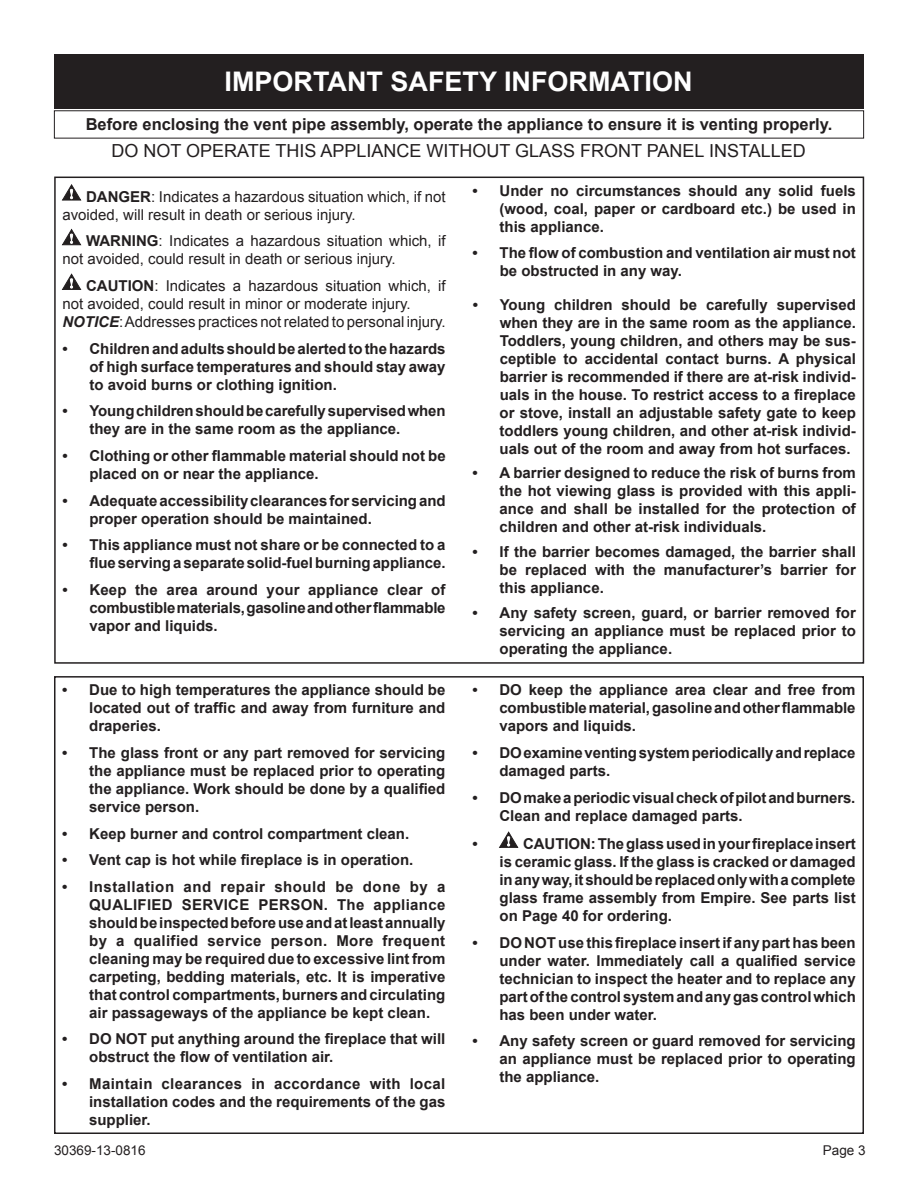
<style>
.page{position:relative;width:918px;height:1188px;background:#fff}
.page>*{position:absolute;margin:0;border:0;box-sizing:border-box;transform-origin:0 0}
.t1{font:700 27px "Arial";color:#fff}
.t2{font:18px "Arial";color:#231f20}
.t3{font:700 16.5px "Arial";color:#231f20}
.t4{font:700 15px/18px "Arial";color:#231f20;text-align:justify}
.t5{font:15px/18px "Arial";color:#231f20}
.t6{font:13.5px "Arial";color:#231f20}
.s1{font-weight:700}
.s2{font-weight:700;font-style:italic}
</style>
<div class="page">
<svg style="left:62px;top:185px;width:19px;height:15px"></svg>
<svg style="left:62px;top:230px;width:19px;height:15px"></svg>
<svg style="left:62px;top:274px;width:19px;height:16px"></svg>
<svg style="left:500px;top:832px;width:18px;height:15px"></svg>
<div style="left:54px;top:676px;width:810px;height:458px;border:2px solid #231f20"></div>
<div style="left:54px;top:54px;width:809px;height:54px;background:#231f20"></div>
<h1 class="t1" style="left:225px;top:63px;width:49px">IMPORTANT</h1>
<h1 class="t1" style="left:391px;top:63px;width:237px">SAFETY INFORMATION</h1>
<p class="t3" style="left:86px;top:113px;width:748px">Before enclosing the vent pipe assembly, operate the appliance to ensure it is venting properly.</p>
<p class="t2" style="left:112px;top:139px;width:696px">DO NOT OPERATE THIS APPLIANCE WITHOUT GLASS FRONT PANEL INSTALLED</p>
<p class="t5" style="left:62px;top:188px;width:385px;text-indent:24px"><span class="s1">DANGER</span>: Indicates a hazardous situation which, if not avoided, will result in death or serious injury.</p>
<p class="t4" style="left:86px;top:233px;width:24px">WARNIN</p>
<p class="t5" style="left:62px;top:232px;width:385px;text-indent:85px"><span class="s1">G</span>: Indicates a hazardous situation which, if not avoided, could result in death or serious injury.</p>
<p class="t4" style="left:86px;top:277px;width:43px">CAUTION</p>
<p class="t5" style="left:62px;top:277px;width:385px;text-indent:92px">: Indicates a hazardous situation which, if not avoided, could result in minor or moderate injury.<br><span class="s2">NOTICE</span>: Addresses practices not related to personal injury.</p>
<p class="t4" style="left:89px;top:340px;width:358px;text-indent:-27px">• Childrenandadultsshouldbealertedtothehazards of high surface temperatures and should stay away to avoid burns or clothing ignition.</p>
<p class="t4" style="left:89px;top:403px;width:358px;text-indent:-27px">• Youngchildrenshouldbecarefullysupervisedwhen they are in the same room as the appliance.</p>
<p class="t4" style="left:89px;top:447px;width:358px;text-indent:-27px">• Clothing or other flammable material should not be placed on or near the appliance.</p>
<p class="t4" style="left:89px;top:492px;width:358px;text-indent:-27px">• Adequateaccessibilityclearancesforservicingand proper operation should be maintained.</p>
<p class="t4" style="left:62px;top:536px;width:385px;text-align:right">• This appliance must not share or be connected to a flueservingaseparatesolid-fuelburningappliance.</p>
<p class="t4" style="left:89px;top:581px;width:358px;text-indent:-27px">• Keep the area around your appliance clear of combustiblematerials,gasolineandotherflammable vapor and liquids.</p>
<p class="t4" style="left:89px;top:681px;width:358px;text-indent:-27px">• Due to high temperatures the appliance should be located out of traffic and away from furniture and draperies.</p>
<p class="t4" style="left:89px;top:744px;width:358px;text-indent:-27px">• The glass front or any part removed for servicing the appliance must be replaced prior to operating the appliance. Work should be done by a qualified service person.</p>
<p class="t4" style="left:62px;top:825px;width:349px">• Keep burner and control compartment clean.</p>
<p class="t4" style="left:62px;top:851px;width:353px">• Vent cap is hot while fireplace is in operation.</p>
<p class="t4" style="left:89px;top:878px;width:358px;text-indent:-27px">• Installation and repair should be done by a qualified service person. The appliance should be inspected before use and at least annually by a qualified service person. More frequent cleaning may be required due to excessive lint from carpeting, bedding materials, etc. It is imperative that control compartments, burners and circulating air passageways of the appliance be kept clean.</p>
<p class="t4" style="left:89px;top:1031px;width:358px;text-indent:-27px">• Do not put anything around the fireplace that will obstruct the flow of ventilation air.</p>
<p class="t4" style="left:89px;top:1075px;width:358px;text-indent:-27px">• Maintain clearances in accordance with local installation codes and the requirements of the gas supplier.</p>
<p class="t4" style="left:500px;top:182px;width:358px;text-indent:-27px">• Under no circumstances should any solid fuels (wood, coal, paper or cardboard etc.) be used in this appliance.</p>
<p class="t4" style="left:500px;top:245px;width:358px;text-indent:-27px">• The flow of combustion and ventilation air must not be obstructed in any way.</p>
<p class="t4" style="left:500px;top:296px;width:358px;text-indent:-27px">• Young children should be carefully supervised when they are in the same room as the appliance.<br>Toddlers, young children, and others may be sus&shy;ceptible to accidental contact burns. A physical barrier is recommended if there are at-risk individ&shy;uals in the house. To restrict access to a fireplace or stove, install an adjustable safety gate to keep toddlers young children, and other at-risk individ&shy;uals out of the room and away from hot surfaces.</p>
<p class="t4" style="left:500px;top:465px;width:358px;text-indent:-27px">• A barrier designed to reduce the risk of burns from the hot viewing glass is provided with this appli&shy;ance and shall be installed for the protection of children and other at-risk individuals.</p>
<p class="t4" style="left:500px;top:543px;width:358px;text-indent:-27px">• If the barrier becomes damaged, the barrier shall be replaced with the manufacturer’s barrier for this appliance.</p>
<p class="t4" style="left:500px;top:604px;width:358px;text-indent:-27px">• Any safety screen, guard, or barrier removed for servicing an appliance must be replaced prior to operating the appliance.</p>
<p class="t4" style="left:499px;top:681px;width:358px;text-indent:-27px">• Do keep the appliance area clear and free from combustiblematerial,gasolineandotherflammable vapors and liquids.</p>
<p class="t4" style="left:499px;top:744px;width:358px;text-indent:-27px">• Do examine venting system periodically and replace damaged parts.</p>
<p class="t4" style="left:499px;top:789px;width:358px;text-indent:-27px">• Domake a periodic visual check of pilot and burners.<br>Clean and replace damaged parts.</p>
<p class="t4" style="left:472px;top:835px;width:7px">•</p>
<p class="t4" style="left:500px;top:835px;width:358px;text-indent:24px">CAUTION :Theglassusedinyourfireplaceinsert is ceramic glass. If the glass is cracked or damaged in any way, it should be replaced only with a complete glass frame assembly from Empire. See parts list on Page 40 for ordering.</p>
<p class="t4" style="left:499px;top:934px;width:358px;text-indent:-27px">• Donot use thisfireplace insertif anyparthasbeen under water. Immediately call a qualified service technician to inspect the heater and to replace any part of the control system and any gas control which has been under water.</p>
<p class="t4" style="left:499px;top:1033px;width:358px;text-indent:-27px">• Any safety screen or guard removed for servicing an appliance must be replaced prior to operating the appliance.</p>
<p class="t6" style="left:54px;top:1142px;width:93px">30369-13-0816</p>
<p class="t6" style="left:823px;top:1142px;width:44px">Page 3</p>
</div>
